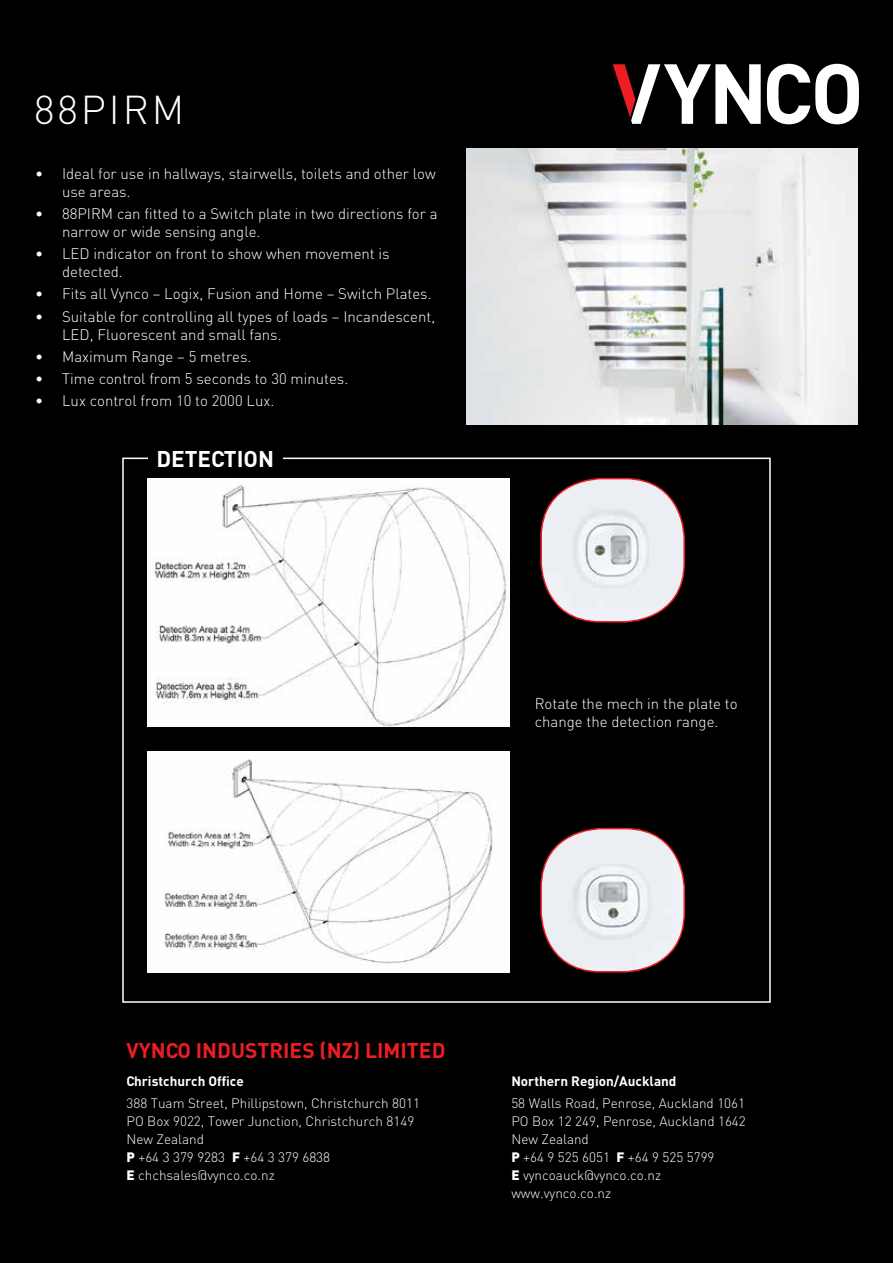
<style>
.page{position:relative;width:893px;height:1263px;background:#000}
.page>*{position:absolute;margin:0;border:0;box-sizing:border-box;transform-origin:0 0}
.t1{font:300 39.75px "DIN";letter-spacing:.075em;color:#fff}
.t2{font:700 22.5px "DIN";color:#fff}
.t3{font:700 21px "DIN";color:#ed1d24}
.t4{font:300 15px/18px "DIN";color:#fff}
.t5{font:300 13.5px/18px "DIN";color:#fff}
.t6{font:700 13.5px "DIN";color:#fff}
.s1{font-weight:900}
</style>
<div class="page">
<svg style="left:767px;top:64px;width:92px;height:60px"></svg>
<svg style="left:613px;top:64px;width:148px;height:60px"></svg>
<img style="left:467px;top:149px;width:391px;height:275px">
<img style="left:148px;top:751px;width:362px;height:221px">
<img style="left:541px;top:829px;width:143px;height:142px">
<div style="left:540px;top:828px;width:145px;height:144px;border:2px solid #ed1d24;border-radius:60px"></div>
<img style="left:541px;top:479px;width:143px;height:143px">
<div style="left:540px;top:478px;width:145px;height:144px;border:2px solid #ed1d24;border-radius:60px"></div>
<img style="left:148px;top:479px;width:362px;height:247px">
<h1 class="t1" style="left:34px;top:86px;width:152px">88PIRM</h1>
<p class="t4" style="left:62px;top:164px;width:375px;text-indent:-27px">• Ideal for use in hallways, stairwells, toilets and other low use areas.</p>
<p class="t4" style="left:62px;top:204px;width:377px;text-indent:-27px">• 88PIRM can fitted to a Switch plate in two directions for a narrow or wide sensing angle.</p>
<p class="t4" style="left:62px;top:244px;width:329px;text-indent:-27px">• LED indicator on front to show when movement is detected.</p>
<p class="t4" style="left:35px;top:285px;width:398px">• Fits all Vynco – Logix, Fusion and Home – Switch Plates.</p>
<p class="t4" style="left:62px;top:307px;width:375px;text-indent:-27px">• Suitable for controlling all types of loads – Incandescent,<br>LED, Fluorescent and small fans.</p>
<p class="t4" style="left:35px;top:347px;width:218px">• Maximum Range – 5 metres.</p>
<p class="t4" style="left:35px;top:369px;width:315px">• Time control from 5 seconds to 30 minutes.</p>
<p class="t4" style="left:35px;top:392px;width:241px">• Lux control from 10 to 2000 Lux.</p>
<h2 class="t2" style="left:156px;top:444px;width:119px">DETECTION</h2>
<p class="t4" style="left:535px;top:694px;width:204px">Rotate the mech in the plate to change the detection range.</p>
<h3 class="t3" style="left:127px;top:1036px;width:320px">VYNCO INDUSTRIES (NZ) LIMITED</h3>
<p class="t6" style="left:127px;top:1072px;width:119px">Christchurch Office</p>
<p class="t5" style="left:127px;top:1094px;width:295px">388 Tuam Street, Phillipstown, Christchurch 8011<br>PO Box 9022, Tower Junction, Christchurch 8149<br>New Zealand<br><span class="s1">P</span> +64 3 379 9283 <span class="s1">F</span> +64 3 379 6838<br><span class="s1">E</span> chchsales@vynco.co.nz</p>
<p class="t6" style="left:511px;top:1072px;width:167px">Northern Region/Auckland</p>
<p class="t5" style="left:511px;top:1094px;width:236px">58 Walls Road, Penrose, Auckland 1061<br>PO Box 12 249, Penrose, Auckland 1642<br>New Zealand<br><span class="s1">P</span> +64 9 525 6051 <span class="s1">F</span> +64 9 525 5799<br><span class="s1">E</span> vyncoauck@vynco.co.nz www.vynco.co.nz</p>
</div>
